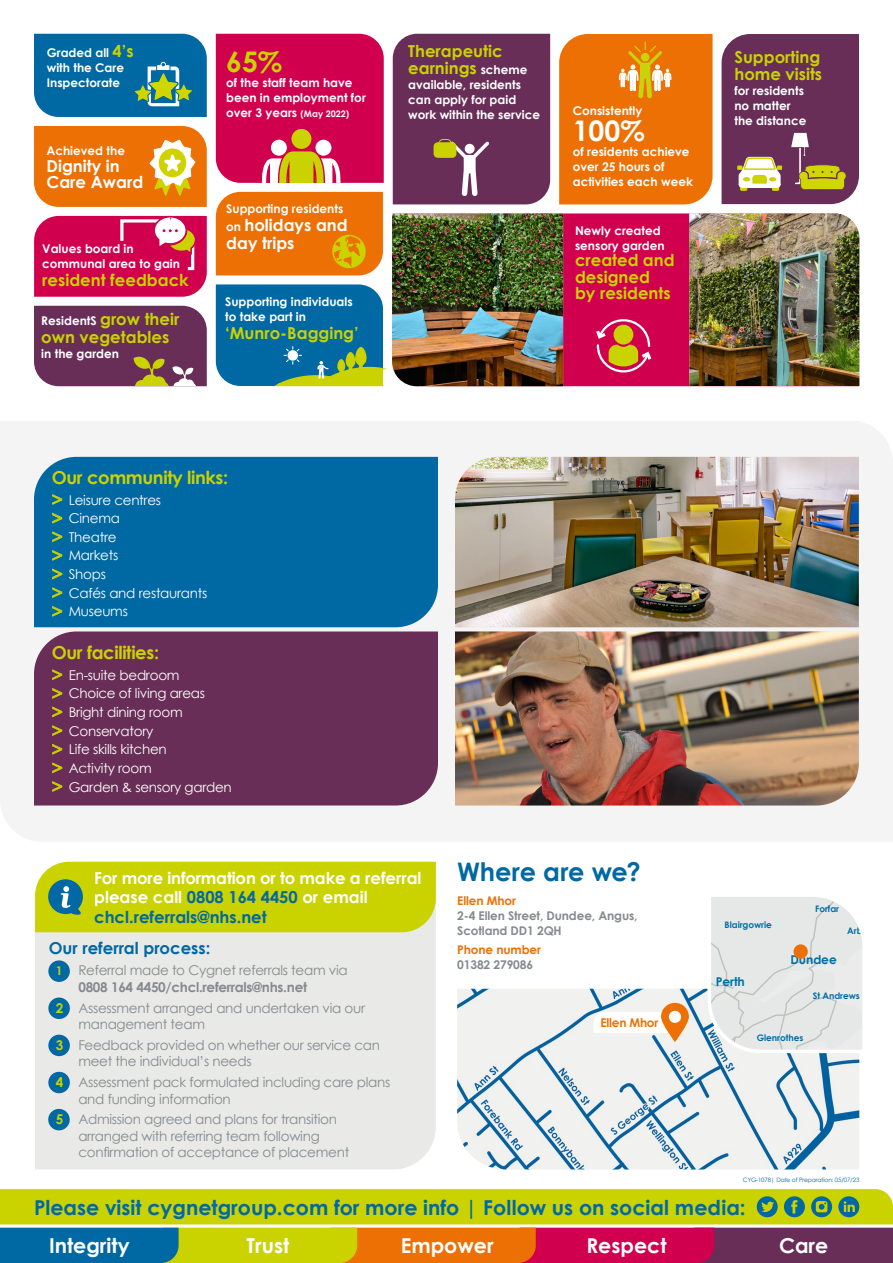
<style>
.page{position:relative;width:893px;height:1263px;background:#fff}
.page>*{position:absolute;margin:0;border:0;box-sizing:border-box;transform-origin:0 0}
.t1{font:700 28.35px "Century Gothic";color:#fff}
.t2{font:700 28.35px "Century Gothic";color:#cad200}
.t3{font:700 25.5px "Century Gothic";letter-spacing:-.005em;color:#0068a3}
.t4{font:700 20.55px "Century Gothic";color:#0068a3}
.t5{font:700 20.55px "Century Gothic";color:#fff}
.t6{font:700 18px "Century Gothic";letter-spacing:-.02em;color:#cad200}
.t7{font:700 16.5px/19.5px "Century Gothic";color:#fff}
.t8{font:700 16.5px/16.5px "Century Gothic";color:#cad200}
.t9{font:700 16.5px "Century Gothic";color:#0068a3}
.t10{font:13.5px/16.5px "Century Gothic";letter-spacing:-.02em;color:#848a8e}
.t11{font:13.5px/18.6px "Century Gothic";letter-spacing:-.02em;color:#fff}
.t12{font:700 12.15px "Century Gothic";letter-spacing:-.005em;color:#006fa5}
.t13{font:700 12px/15px "Century Gothic";color:#fff}
.t14{font:700 12px/15px "Century Gothic";letter-spacing:-.01em;color:#848a8e}
.t15{font:700 12px "Century Gothic";letter-spacing:-.01em;color:#ed7004}
.t16{font:700 9px "Century Gothic";letter-spacing:-.005em;color:#006fa5}
.t17{font:6px "Century Gothic";letter-spacing:-.02em;color:#0068a3}
.s1{font-size:16.5px;color:#cad200}
.s2{font-size:9px}
.s3{font-size:12px}
.s4{font-size:12px;color:#fff}
.s5{font-size:18px;color:#cad200}
.s6{color:#0068a3}
.s7{font-weight:700;font-size:12px;color:#cad200}
.s8{font-weight:700}
.s9{font-weight:700;color:#cad200}
</style>
<div class="page">
<div style="left:0;top:421px;width:893px;height:421px;background:#f4f4f4"></div>
<svg style="left:559px;top:34px;width:153px;height:170px;background:#ec770d"></svg>
<img style="left:455px;top:631px;width:404px;height:174px">
<div style="left:34px;top:457px;width:404px;height:170px;background:#0068a3"></div>
<svg style="left:34px;top:34px;width:173px;height:83px;background:#1473a0"></svg>
<svg style="left:722px;top:34px;width:137px;height:170px;background:#76445c"></svg>
<div style="left:393px;top:34px;width:157px;height:170px;background:#682e57"></div>
<div style="left:465px;top:144px;width:10px;height:10px;background:#fff;border-radius:50%"></div>
<div style="left:434px;top:142px;width:22px;height:16px;background:#cad200;border-radius:4px"></div>
<div style="left:439px;top:139px;width:12px;height:8px;border:1px solid #cad200;border-radius:4px"></div>
<svg style="left:34px;top:126px;width:173px;height:81px;background:#ed8119"></svg>
<svg style="left:34px;top:306px;width:173px;height:80px;background:#713b59"></svg>
<svg style="left:34px;top:215px;width:173px;height:82px;background:#d41b5d"></svg>
<svg style="left:216px;top:284px;width:168px;height:103px;background:#1e7896"></svg>
<svg style="left:216px;top:192px;width:167px;height:83px;background:#eb7608"></svg>
<svg style="left:216px;top:34px;width:168px;height:149px;background:#d21653"></svg>
<div style="left:291px;top:128px;width:21px;height:22px;background:#cad200;border-radius:50%"></div>
<div style="left:290px;top:128px;width:23px;height:22px;border:1px solid #d0004e;border-radius:50%"></div>
<div style="left:563px;top:213px;width:126px;height:173px;background:#d0004e"></div>
<img style="left:689px;top:213px;width:170px;height:173px">
<svg style="left:595px;top:318px;width:58px;height:56px;background:#d3554e"></svg>
<img style="left:392px;top:213px;width:171px;height:173px">
<img style="left:455px;top:457px;width:404px;height:170px">
<div style="left:34px;top:631px;width:404px;height:174px;background:#682e57"></div>
<img style="left:457px;top:989px;width:402px;height:180px">
<svg style="left:706px;top:897px;width:156px;height:158px;background:#e4e7e6"></svg>
<div style="left:793px;top:944px;width:15px;height:15px;background:#ed7004;border-radius:50%"></div>
<div style="left:35px;top:932px;width:401px;height:237px;background:#e9e9e7"></div>
<div style="left:48px;top:960px;width:22px;height:22px;background:#0068a3;border-radius:50%"></div>
<div style="left:48px;top:997px;width:22px;height:22px;background:#0068a3;border-radius:50%"></div>
<div style="left:48px;top:1035px;width:22px;height:21px;background:#0068a3;border-radius:50%"></div>
<div style="left:48px;top:1072px;width:22px;height:21px;background:#0068a3;border-radius:50%"></div>
<div style="left:48px;top:1109px;width:22px;height:21px;background:#0068a3;border-radius:50%"></div>
<div style="left:35px;top:862px;width:401px;height:70px;background:#cad200"></div>
<svg style="left:594px;top:1003px;width:95px;height:39px"></svg>
<svg style="left:0;top:1189px;width:893px;height:74px;background:#b09a2e"></svg>
<p class="t13" style="left:47px;top:45px;width:88px">Graded all <span class="s1">4’s </span>with the Care<br>Inspectorate</p>
<p class="t13" style="left:47px;top:143px;width:80px">Achieved the</p>
<h3 class="t7" style="left:47px;top:157px;width:98px;line-height:16.5px">Dignity in<br>Care Award</h3>
<p class="t13" style="left:42px;top:241px;width:139px">Values board in communal area to gain</p>
<h3 class="t8" style="left:42px;top:271px;width:148px">resident feedback</h3>
<p class="t13" style="left:41px;top:313px;width:139px">ResidentS <span class="s1">grow their</span></p>
<h3 class="t8" style="left:41px;top:328px;width:130px">own vegetables</h3>
<p class="t13" style="left:41px;top:346px;width:79px">in the garden</p>
<h1 class="t2" style="left:226px;top:40px;width:58px">65%</h1>
<p class="t13" style="left:226px;top:74px;width:141px">of the staff team have been in employment for over 3 years <span class="s2">(May 2022)</span></p>
<p class="t13" style="left:226px;top:201px;width:119px">Supporting residents</p>
<h3 class="t7" style="left:226px;top:216px;width:123px;line-height:18px"><span class="s3">on</span> holidays and day trips</h3>
<p class="t13" style="left:225px;top:293px;width:129px">Supporting individuals to take part in</p>
<h3 class="t8" style="left:225px;top:324px;width:135px">‘Munro-Bagging’</h3>
<h3 class="t8" style="left:408px;top:42px;width:121px">Therapeutic earnings <span class="s4">scheme</span></h3>
<p class="t13" style="left:408px;top:76px;width:133px">available, residents can apply for paid work within the service</p>
<p class="t13" style="left:573px;top:103px;width:71px">Consistently</p>
<h1 class="t1" style="left:573px;top:109px;width:73px">100%</h1>
<p class="t13" style="left:573px;top:143px;width:122px">of residents achieve over 25 hours of activities each week</p>
<p class="t13" style="left:575px;top:222px;width:91px">Newly created sensory garden</p>
<h3 class="t8" style="left:575px;top:251px;width:101px">created and designed<br>by residents</h3>
<h3 class="t8" style="left:734px;top:48px;width:89px">Supporting home visits</h3>
<p class="t13" style="left:734px;top:82px;width:73px">for residents no matter the distance</p>
<h3 class="t6" style="left:52px;top:464px;width:178px">Our community links:</h3>
<p class="t11" style="left:52px;top:490px;width:157px"><span class="s5">&gt;</span> Leisure centres<br><span class="s5">&gt;</span> Cinema<br><span class="s5">&gt;</span> Theatre<br><span class="s5">&gt;</span> Markets<br><span class="s5">&gt;</span> Shops<br><span class="s5">&gt;</span> Cafés and restaurants <span class="s5">&gt;</span> Museums</p>
<h3 class="t6" style="left:52px;top:639px;width:109px">Our facilities:</h3>
<p class="t11" style="left:52px;top:665px;width:182px"><span class="s5">&gt;</span> En-suite bedroom<br><span class="s5">&gt;</span> Choice of living areas<br><span class="s5">&gt;</span> Bright dining room<br><span class="s5">&gt;</span> Conservatory<br><span class="s5">&gt;</span> Life skills kitchen<br><span class="s5">&gt;</span> Activity room<br><span class="s5">&gt;</span> Garden &amp; sensory garden</p>
<h3 class="t7" style="left:94px;top:867px;width:329px">For more information or to make a referral please call <span class="s6">0808 164 4450</span> or email <span class="s6">chcl.referrals@nhs.net</span></h3>
<h3 class="t9" style="left:49px;top:936px;width:163px">Our referral process:</h3>
<p class="t10" style="left:78px;top:962px;width:271px;text-indent:-23px"><span class="s7">1</span> Referral made to Cygnet referrals team via<br><span class="s8">0808 164 4450/chcl.referrals@nhs.net</span></p>
<p class="t10" style="left:78px;top:999px;width:288px;text-indent:-23px"><span class="s9">2</span> Assessment arranged and undertaken via our management team</p>
<p class="t10" style="left:78px;top:1036px;width:303px;text-indent:-23px"><span class="s9">3</span> Feedback provided on whether our service can meet the individual’s needs</p>
<p class="t10" style="left:78px;top:1074px;width:313px;text-indent:-23px"><span class="s9">4</span> Assessment pack formulated including care plans and funding information</p>
<p class="t10" style="left:78px;top:1111px;width:272px;text-indent:-23px"><span class="s9">5</span> Admission agreed and plans for transition arranged with referring team following confirmation of acceptance of placement</p>
<h2 class="t3" style="left:457px;top:852px;width:185px">Where are we?</h2>
<p class="t15" style="left:457px;top:892px;width:60px">Ellen Mhor</p>
<p class="t14" style="left:457px;top:908px;width:182px">2-4 Ellen Street, Dundee, Angus,<br>Scotland DD1 2QH</p>
<p class="t15" style="left:457px;top:941px;width:85px">Phone number</p>
<p class="t14" style="left:457px;top:957px;width:77px">01382 279086</p>
<p class="t15" style="left:601px;top:1013px;width:59px">Ellen Mhor</p>
<p class="t16" style="left:725px;top:918px;width:49px">Blairgowrie</p>
<p class="t12" style="left:716px;top:972px;width:31px">Perth</p>
<p class="t16" style="left:815px;top:902px;width:25px">Forfar</p>
<p class="t12" style="left:790px;top:950px;width:48px">Dundee</p>
<p class="t16" style="left:813px;top:988px;width:48px">St Andrews</p>
<p class="t16" style="left:757px;top:1031px;width:48px">Glenrothes</p>
<p class="t17" style="left:743px;top:1175px;width:118px">CYG-1078| Date of Preparation: 05/07/23</p>
<h3 class="t4" style="left:34px;top:1191px;width:713px">Please visit cygnetgroup.com for more info | Follow us on social media:</h3>
<p class="t12" style="left:520px;top:1208px;width:33px">Irvine</p>
<h3 class="t5" style="left:49px;top:1230px;width:82px">Integrity</h3>
<h3 class="t5" style="left:247px;top:1230px;width:44px">Trust</h3>
<h3 class="t5" style="left:401px;top:1230px;width:94px">Empower</h3>
<h3 class="t5" style="left:586px;top:1230px;width:82px">Respect</h3>
<h3 class="t5" style="left:779px;top:1230px;width:51px">Care</h3>
</div>
